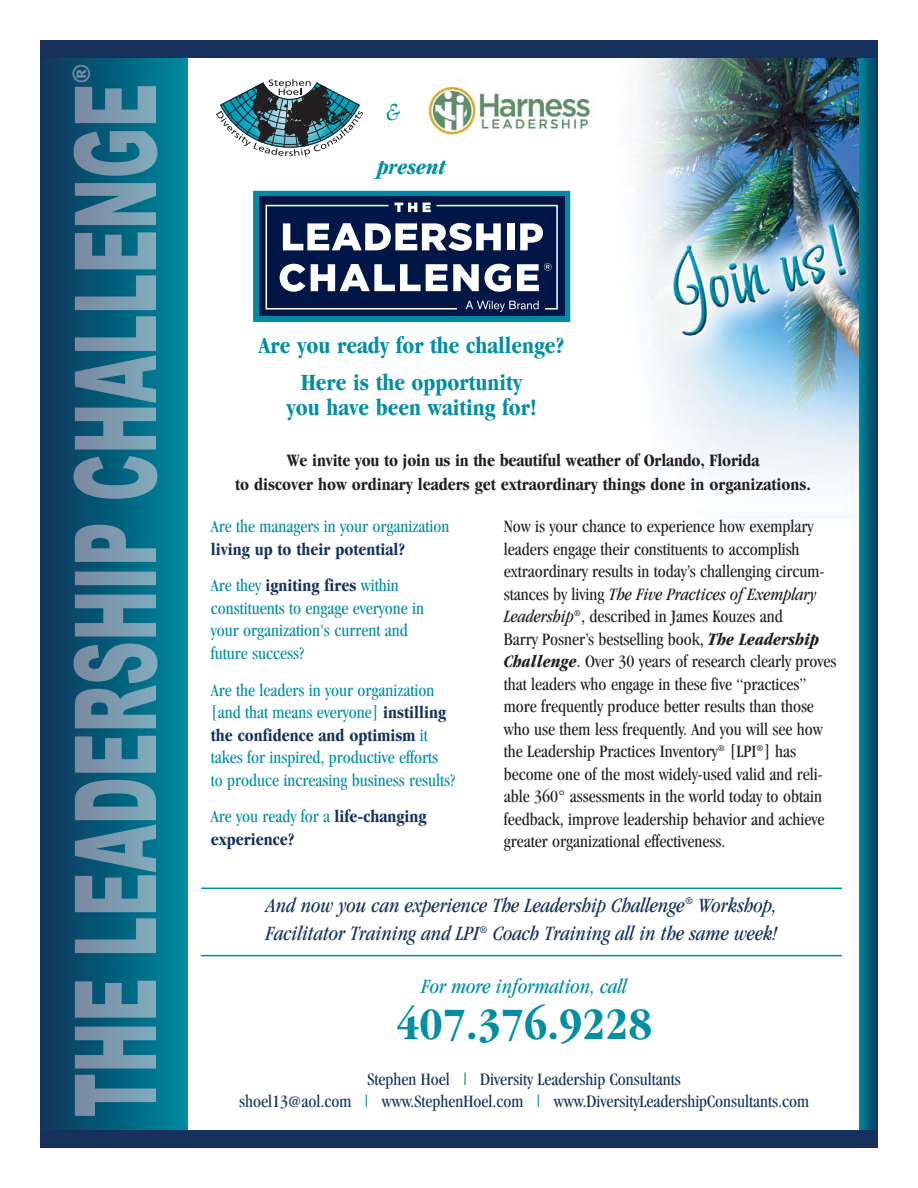
<style>
.page{position:relative;width:918px;height:1188px;background:#fff}
.page>*{position:absolute;margin:0;border:0;box-sizing:border-box;transform-origin:0 0}
.t1{font:700 condensed 46.5px "Garamond";color:#008ea3}
.t2{font:italic condensed 25.5px "Garamond";color:#008ea3}
.t3{font:700 condensed 24px/36.3px "Garamond";color:#008ea3;text-align:center}
.t4{font:900 23.55px "Arial";color:#7a88a1}
.t5{font:italic 700 condensed 22.5px "Garamond";color:#008ea3}
.t6{font:italic condensed 21px/28.5px "Garamond";color:#16325c}
.t7{font:italic condensed 21px "Garamond";color:#008ea3}
.t8{font:condensed 18px/22.5px "Garamond";color:#231f20}
.t9{font:condensed 18px/22.5px "Garamond";color:#008ea3}
.t10{font:700 condensed 18px/24px "Garamond";color:#231f20;text-align:center}
.t11{font:condensed 18px/22.5px "Garamond";color:#16325c;text-align:center}
.t12{font:700 condensed 18px/36.6px "Garamond";color:#16325c}
.s1{font-weight:400;color:#008ea3}
.s2{font-weight:700;color:#16325c}
.s3{font-style:italic}
.s4{font-weight:700;font-style:italic}
.s5{color:#008ea3}
.s6{font-size:16.5px}
</style>
<div class="page">
<img style="left:635px;top:58px;width:225px;height:473px">
<svg style="left:860px;top:58px;width:18px;height:1072px;background:#03617d"></svg>
<svg style="left:40px;top:58px;width:148px;height:1072px;background:#085e7c"></svg>
<svg style="left:74px;top:131px;width:83px;height:277px;background:#457f97"></svg>
<svg style="left:74px;top:408px;width:83px;height:708px;background:#457f97"></svg>
<svg style="left:75px;top:86px;width:81px;height:37px;background:#5e8ba2"></svg>
<div style="left:73px;top:65px;width:17px;height:18px;background:#094b6c"></div>
<div style="left:40px;top:40px;width:838px;height:18px;background:#16325c"></div>
<div style="left:40px;top:1130px;width:838px;height:18px;background:#16325c"></div>
<svg style="left:253px;top:191px;width:317px;height:131px"></svg>
<svg style="left:216px;top:79px;width:147px;height:78px"></svg>
<img style="left:428px;top:80px;width:164px;height:55px">
<hr style="left:201px;top:888px;width:641px;height:1px;background:#008ea3">
<hr style="left:201px;top:955px;width:641px;height:1px;background:#008ea3">
<h3 class="t4" style="left:68px;top:83px;width:20px;rotate:-90deg">®</h3>
<h2 class="t2" style="left:386px;top:102px;width:16px">&amp;</h2>
<p class="t5" style="left:377px;top:158px;width:70px">present</p>
<h3 class="t3" style="left:259px;top:330px;width:308px">Are you ready for the challenge?<br>Here is the opportunity</h3>
<h3 class="t3" style="left:287px;top:392px;width:252px">you have been waiting for!</h3>
<p class="t10" style="left:235px;top:450px;width:577px">We invite you to join us in the beautiful weather of Orlando, Florida<br>to discover how ordinary leaders get extraordinary things done in organizations.</p>
<p class="t9" style="left:211px;top:517px;width:240px">Are the managers in your organization</p>
<p class="t12" style="left:211px;top:532px;width:196px">living up to their potential?<br><span class="s1">Are they</span> igniting fires <span class="s1">within</span></p>
<p class="t9" style="left:211px;top:598px;width:215px">constituents to engage everyone in your organization's current and future success?</p>
<p class="t9" style="left:211px;top:680px;width:246px">Are the leaders in your organization [and that means everyone] <span class="s2">instilling the confidence and optimism</span> it takes for inspired, productive efforts<br>to produce increasing business results?</p>
<p class="t12" style="left:211px;top:807px;width:217px;line-height:22.5px"><span class="s1">Are you ready for a</span> life-changing experience?</p>
<p class="t8" style="left:504px;top:517px;width:334px">Now is your chance to experience how exemplary leaders engage their constituents to accomplish extraordinary results in today’s challenging circum&shy;stances by living <span class="s3">The Five Practices of Exemplary Leadership</span><sup>®</sup>, described in James Kouzes and<br>Barry Posner’s bestselling book, <span class="s4">The Leadership Challenge</span>. Over 30 years of research clearly proves that leaders who engage in these five “practices” more frequently produce better results than those who use them less frequently. And you will see how the Leadership Practices Inventory<sup>®</sup> [LPI<sup>®</sup>] has become one of the most widely-used valid and reli&shy;able 360° assessments in the world today to obtain feedback, improve leadership behavior and achieve greater organizational effectiveness.</p>
<p class="t6" style="left:266px;top:892px;width:513px">And now you can experience The Leadership Challenge<sup>®</sup> Workshop,<br>Facilitator Training and LPI<sup>®</sup> Coach Training all in the same week!</p>
<p class="t7" style="left:422px;top:978px;width:207px">For more information, call</p>
<h1 class="t1" style="left:396px;top:1007px;width:257px">407.376.9228</h1>
<p class="t11" style="left:239px;top:1069px;width:571px">Stephen Hoel <span class="s5">|</span> Diversity Leadership Consultants<br>shoel13<span class="s6">@</span>aol.com <span class="s5">|</span> www.StephenHoel.com <span class="s5">|</span> www.DiversityLeadershipConsultants.com</p>
</div>
